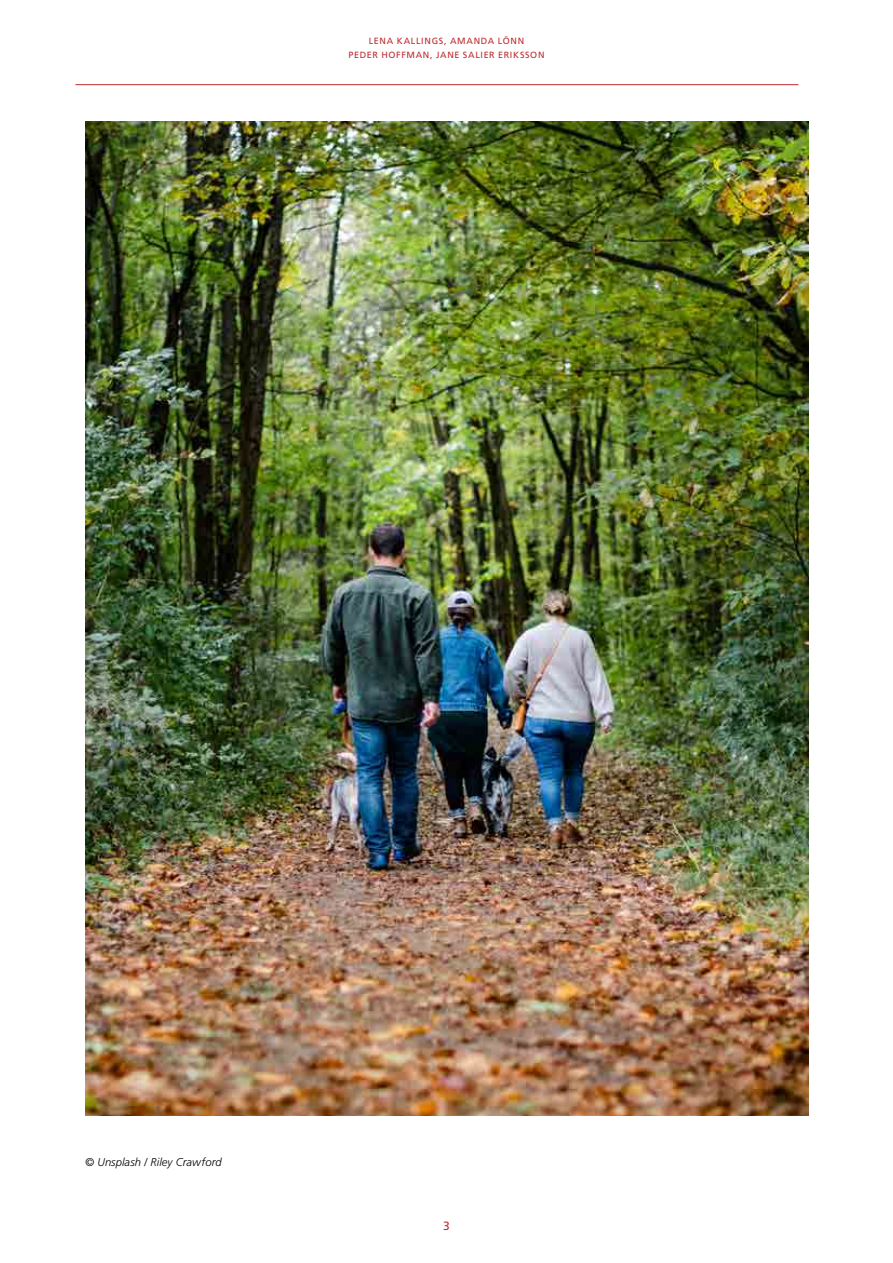
<style>
.page{position:relative;width:893px;height:1263px;background:#fff}
.page>*{position:absolute;margin:0;border:0;box-sizing:border-box;transform-origin:0 0}
.t1{font:12px "Frutiger";color:#be2b31}
.t2{font:italic 300 11.25px "Frutiger LT Std";letter-spacing:.01em;color:#000}
.t3{font:9px/13.5px "Frutiger LT Std";letter-spacing:.075em;color:#be2b31;text-align:center}
</style>
<div class="page">
<hr style="left:75px;top:84px;width:723px;height:1px;background:#be2b31">
<img style="left:85px;top:121px;width:723px;height:994px">
<p class="t3" style="left:348px;top:34px;width:198px">LENA KALLINGS, AMANDA LÖNN<br>PEDER HOFFMAN, JANE SALIER ERIKSSON</p>
<p class="t2" style="left:85px;top:1156px;width:138px">© Unsplash / Riley Crawford</p>
<h1 class="t1" style="left:443px;top:1218px;width:8px">3</h1>
</div>
